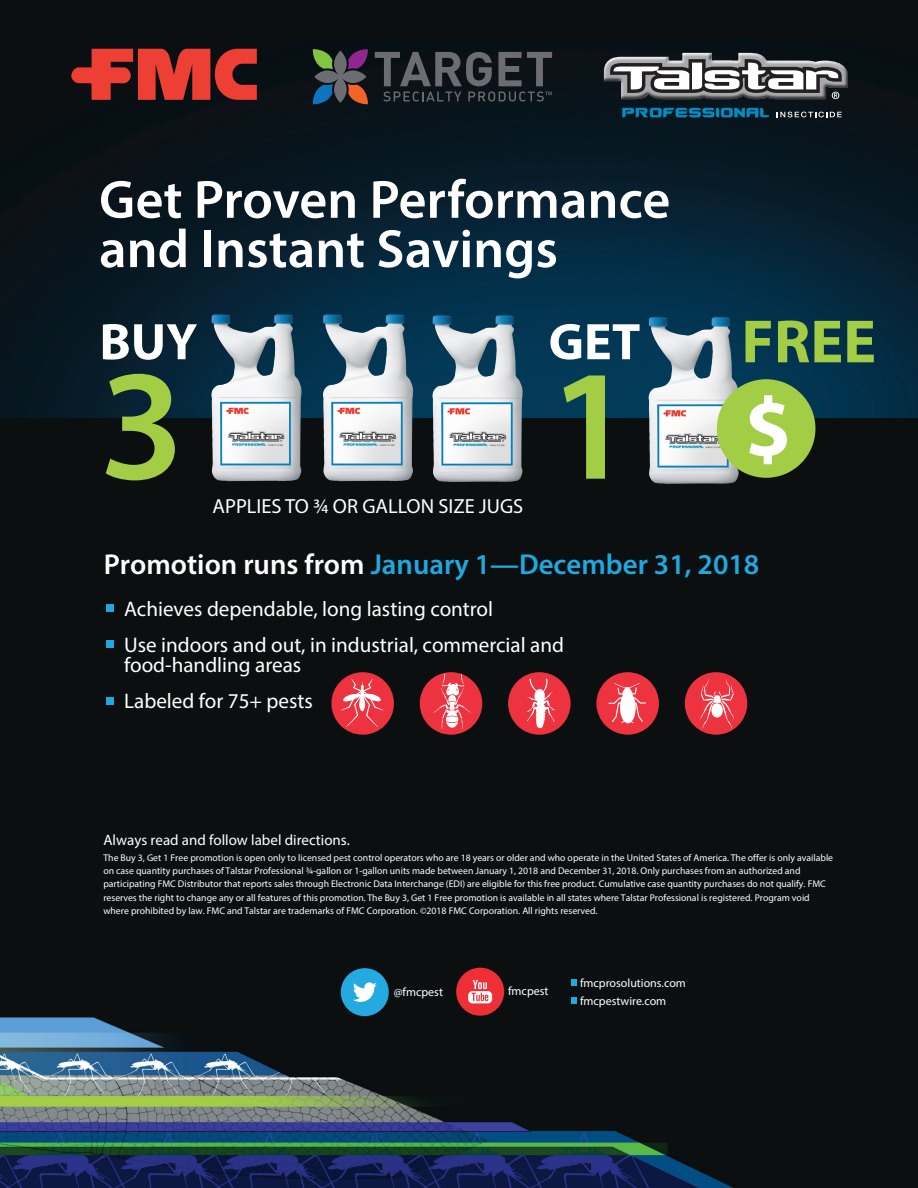
<style>
.page{position:relative;width:918px;height:1188px;background:#fff}
.page>*{position:absolute;margin:0;border:0;box-sizing:border-box;transform-origin:0 0}
.t1{font:600 158.7px "Myriad Pro";color:#a2cd45}
.t2{font:700 84.6px "Myriad Pro";color:#fff}
.t3{font:700 61.5px "Myriad Pro";color:#a2cd45}
.t4{font:600 54.3px/49.3px "Myriad Pro";color:#fff}
.t5{font:700 51.9px "Myriad Pro";color:#fff}
.t6{font:600 28.8px "Myriad Pro";color:#1fa9e1}
.t7{font:21.15px/36.2px "Myriad Pro";color:#fff}
.t8{font:20.4px "Myriad Pro";color:#fff}
.t9{font:15px "Myriad Pro";color:#fff}
.t10{font:12px/18px "Myriad Pro";color:#fff}
.t11{font:9.75px/13.4px "Myriad Pro";color:#fff}
.s1{color:#fff}
</style>
<div class="page">
<img style="left:0;top:0;width:918px;height:1188px">
<img style="left:604px;top:53px;width:244px;height:46px">
<svg style="left:610px;top:59px;width:232px;height:40px"></svg>
<svg style="left:777px;top:112px;width:65px;height:5px"></svg>
<svg style="left:622px;top:108px;width:147px;height:9px"></svg>
<div style="left:341px;top:968px;width:48px;height:48px;background:#24aae1;border-radius:50%"></div>
<svg style="left:353px;top:982px;width:24px;height:20px"></svg>
<div style="left:456px;top:968px;width:48px;height:48px;background:#ee3036;border-radius:50%"></div>
<div style="left:468px;top:991px;width:24px;height:12px;background:#fff;border-radius:4px"></div>
<svg style="left:472px;top:980px;width:16px;height:21px"></svg>
<svg style="left:571px;top:980px;width:5px;height:6px"></svg>
<svg style="left:571px;top:998px;width:5px;height:6px"></svg>
<svg style="left:71px;top:49px;width:186px;height:51px;background:#a42f29"></svg>
<img style="left:211px;top:314px;width:91px;height:167px">
<img style="left:648px;top:317px;width:91px;height:167px">
<div style="left:717px;top:379px;width:98px;height:99px;background:#a2cd45;border-radius:50%"></div>
<img style="left:323px;top:314px;width:91px;height:167px">
<img style="left:432px;top:315px;width:91px;height:167px">
<div style="left:106px;top:604px;width:8px;height:8px;background:#1fa9e1"></div>
<div style="left:106px;top:640px;width:8px;height:8px;background:#1fa9e1"></div>
<div style="left:106px;top:697px;width:8px;height:7px;background:#1fa9e1"></div>
<div style="left:420px;top:672px;width:62px;height:63px;background:#ee3340;border-radius:50%"></div>
<svg style="left:433px;top:673px;width:38px;height:56px"></svg>
<div style="left:596px;top:672px;width:63px;height:63px;background:#ee3340;border-radius:50%"></div>
<svg style="left:609px;top:683px;width:37px;height:40px"></svg>
<div style="left:685px;top:672px;width:62px;height:63px;background:#ee3340;border-radius:50%"></div>
<svg style="left:700px;top:679px;width:34px;height:50px"></svg>
<div style="left:331px;top:672px;width:63px;height:63px;background:#ee3340;border-radius:50%"></div>
<svg style="left:341px;top:679px;width:43px;height:48px"></svg>
<div style="left:508px;top:672px;width:63px;height:63px;background:#ee3340;border-radius:50%"></div>
<svg style="left:527px;top:679px;width:28px;height:49px"></svg>
<svg style="left:313px;top:49px;width:55px;height:56px;background:#514c4e"></svg>
<svg style="left:375px;top:52px;width:177px;height:50px;background:#2e3338"></svg>
<h3 class="t4" style="left:99px;top:174px;width:573px">Get Proven Performance and Instant Savings</h3>
<h3 class="t5" style="left:99px;top:308px;width:99px">BUY</h3>
<h1 class="t1" style="left:99px;top:324px;width:87px">3</h1>
<h3 class="t8" style="left:213px;top:494px;width:312px">APPLIES TO ¾ OR GALLON SIZE JUGS</h3>
<h3 class="t5" style="left:549px;top:308px;width:93px">GET</h3>
<h1 class="t1" style="left:549px;top:324px;width:87px">1</h1>
<h3 class="t3" style="left:741px;top:301px;width:136px">FREE</h3>
<h2 class="t2" style="left:745px;top:373px;width:48px">$</h2>
<h3 class="t6" style="left:104px;top:546px;width:657px"><span class="s1">Promotion runs from</span> January 1—December 31, 2018</h3>
<h3 class="t7" style="left:124px;top:590px;width:441px">Achieves dependable, long lasting control<br>Use indoors and out, in industrial, commercial and</h3>
<h3 class="t7" style="left:124px;top:646px;width:190px">food-handling areas<br>Labeled for 75+ pests</h3>
<h3 class="t9" style="left:103px;top:831px;width:248px">Always read and follow label directions.</h3>
<p class="t11" style="left:103px;top:850px;width:731px">The Buy 3, Get 1 Free promotion is open only to licensed pest control operators who are 18 years or older and who operate in the United States of America. The offer is only available on case quantity purchases of Talstar Professional ¾-gallon or 1-gallon units made between January 1, 2018 and December 31, 2018. Only purchases from an authorized and participating FMC Distributor that reports sales through Electronic Data Interchange (EDI) are eligible for this free product. Cumulative case quantity purchases do not qualify. FMC reserves the right to change any or all features of this promotion. The Buy 3, Get 1 Free promotion is available in all states where Talstar Professional is registered. Program void where prohibited by law. FMC and Talstar are trademarks of FMC Corporation. ©2018 FMC Corporation. All rights reserved.</p>
<p class="t10" style="left:394px;top:982px;width:51px">@fmcpest</p>
<p class="t10" style="left:508px;top:982px;width:42px">fmcpest</p>
<p class="t10" style="left:580px;top:973px;width:107px">fmcprosolutions.com fmcpestwire.com</p>
</div>
